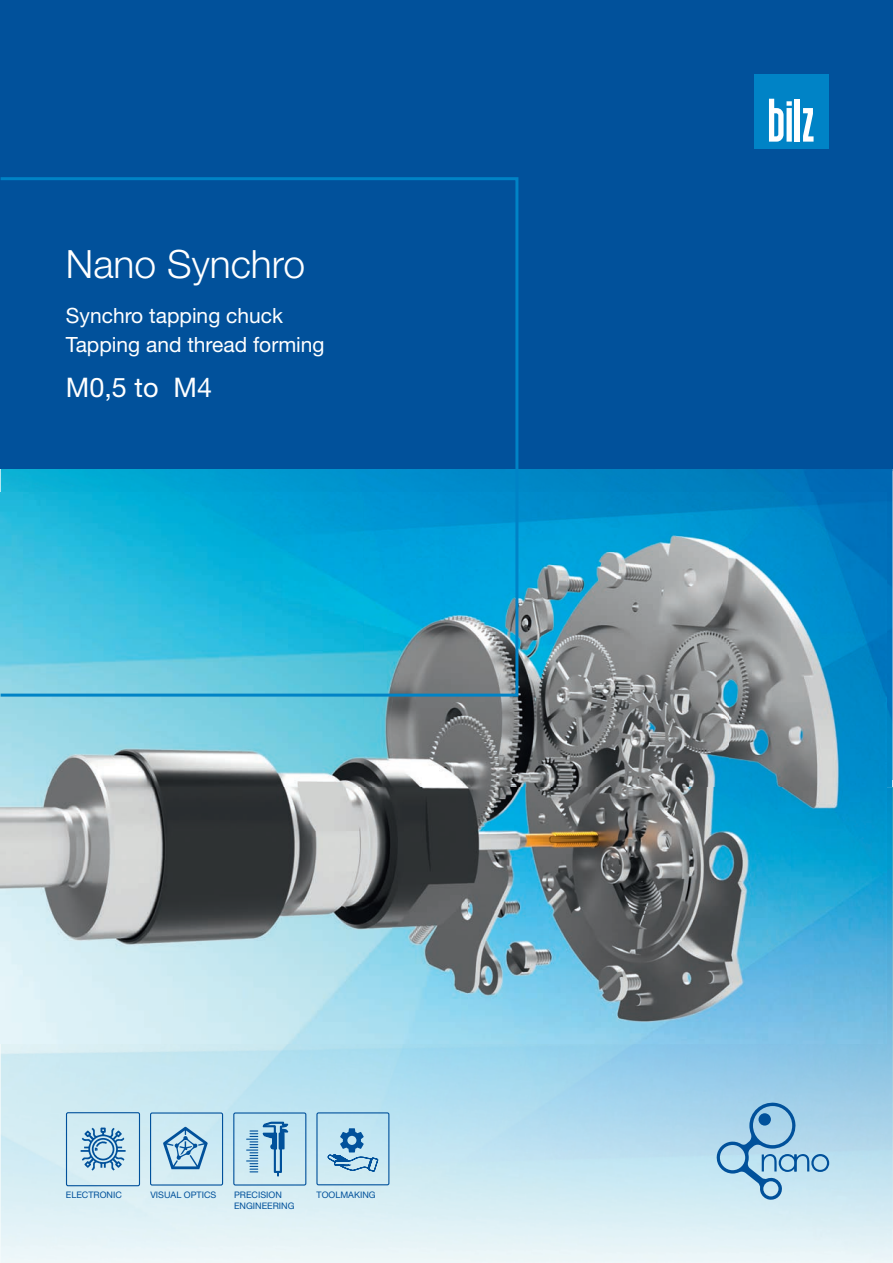
<style>
.page{position:relative;width:893px;height:1263px;background:#fff}
.page>*{position:absolute;margin:0;border:0;box-sizing:border-box;transform-origin:0 0}
.t1{font:300 39px "Helvetica Neue LT Pro";color:#fff}
.t2{font:27px "Helvetica Neue LT Pro";color:#fff}
.t3{font:21px/28.5px "Helvetica Neue LT Pro";color:#fff}
.t4{font:9px/10.8px "Helvetica Neue LT Pro";color:#01519b}
</style>
<div class="page">
<hr style="left:892px;top:471px;width:1px;height:317px;background:#63a7d5">
<img style="left:520px;top:469px;width:372px;height:319px">
<div style="left:1px;top:0;width:892px;height:469px;background:#01519b"></div>
<svg style="left:0;top:788px;width:1px;height:475px"></svg>
<img style="left:892px;top:788px;width:1px;height:475px">
<img style="left:886px;top:788px;width:6px;height:103px">
<img style="left:864px;top:891px;width:28px;height:372px">
<img style="left:324px;top:1043px;width:486px;height:220px">
<img style="left:1px;top:1043px;width:323px;height:220px">
<div style="left:299px;top:1244px;width:168px;height:19px;background:#ebf6f8"></div>
<img style="left:1px;top:493px;width:885px;height:550px">
<img style="left:1px;top:788px;width:1px;height:255px">
<svg style="left:0;top:176px;width:520px;height:522px"></svg>
<svg style="left:716px;top:1101px;width:113px;height:100px;background:#9dc8e2"></svg>
<div style="left:758px;top:1113px;width:13px;height:12px;background:#01519b;border-radius:50%"></div>
<div style="left:66px;top:1112px;width:74px;height:74px;border:1px solid #01519b;border-radius:2px"></div>
<svg style="left:81px;top:1127px;width:45px;height:44px;background:#8fbad6"></svg>
<div style="left:150px;top:1112px;width:73px;height:73px;border:1px solid #01519b;border-radius:2px"></div>
<svg style="left:163px;top:1126px;width:45px;height:43px;background:#93bed9"></svg>
<div style="left:233px;top:1112px;width:73px;height:73px;border:1px solid #01519b;border-radius:2px"></div>
<svg style="left:247px;top:1121px;width:42px;height:56px;background:#93bfdb"></svg>
<div style="left:316px;top:1112px;width:73px;height:73px;border:1px solid #01519b;border-radius:2px"></div>
<svg style="left:326px;top:1128px;width:53px;height:44px;background:#93c0dc"></svg>
<div style="left:754px;top:74px;width:75px;height:74px;background:#0083c6"></div>
<svg style="left:803px;top:108px;width:11px;height:34px"></svg>
<div style="left:795px;top:99px;width:5px;height:43px;background:#fff"></div>
<svg style="left:769px;top:98px;width:23px;height:44px"></svg>
<h1 class="t1" style="left:66px;top:241px;width:241px">Nano Synchro</h1>
<h3 class="t3" style="left:66px;top:301px;width:260px">Synchro tapping chuck<br>Tapping and thread forming</h3>
<h2 class="t2" style="left:66px;top:371px;width:148px">M0,5 to M4</h2>
<p class="t4" style="left:66px;top:1189px;width:57px">ELECTRONIC</p>
<p class="t4" style="left:150px;top:1189px;width:67px">VISUAL OPTICS</p>
<p class="t4" style="left:234px;top:1189px;width:62px">PRECISION<br>ENGINEERING</p>
<p class="t4" style="left:317px;top:1189px;width:61px">TOOLMAKING</p>
</div>
